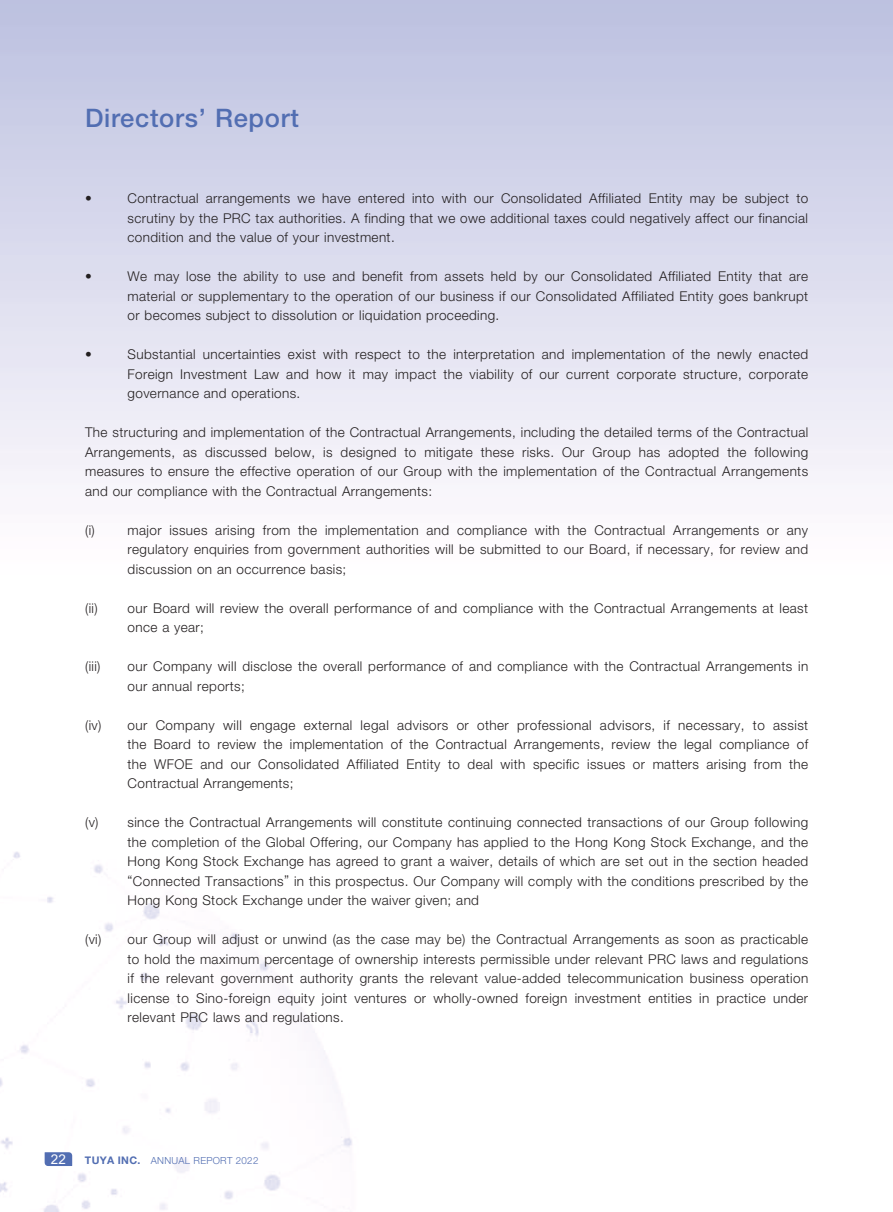
<style>
.page{position:relative;width:893px;height:1212px;background:#fff}
.page>*{position:absolute;margin:0;border:0;box-sizing:border-box;transform-origin:0 0}
.t1{font:500 25.5px "Helvetica Neue LT Std";letter-spacing:.03em;color:#526eb2}
.t2{font:300 13.5px/19.5px "Helvetica Neue LT Std";letter-spacing:.03em;color:#231f20;text-align:justify}
.t3{font:13.5px "Arial";color:#fff}
.t4{font:300 9.75px "Helvetica Neue LT Std";letter-spacing:.03em;color:#526eb2}
.s1{font-weight:700;font-size:10.5px}
</style>
<div class="page">
<svg style="left:45px;top:1152px;width:27px;height:14px"></svg>
<h1 class="t1" style="left:85px;top:103px;width:215px">Directors’ Report</h1>
<p class="t2" style="left:85px;top:189px;width:8px">•</p>
<p class="t2" style="left:128px;top:189px;width:682px">Contractual arrangements we have entered into with our Consolidated Affiliated Entity may be subject to scrutiny by the PRC tax authorities. A finding that we owe additional taxes could negatively affect our financial condition and the value of your investment.</p>
<p class="t2" style="left:85px;top:267px;width:8px">•</p>
<p class="t2" style="left:128px;top:267px;width:682px">We may lose the ability to use and benefit from assets held by our Consolidated Affiliated Entity that are material or supplementary to the operation of our business if our Consolidated Affiliated Entity goes bankrupt or becomes subject to dissolution or liquidation proceeding.</p>
<p class="t2" style="left:85px;top:345px;width:8px">•</p>
<p class="t2" style="left:128px;top:345px;width:682px">Substantial uncertainties exist with respect to the interpretation and implementation of the newly enacted Foreign Investment Law and how it may impact the viability of our current corporate structure, corporate governance and operations.</p>
<p class="t2" style="left:85px;top:423px;width:725px">The structuring and implementation of the Contractual Arrangements, including the detailed terms of the Contractual Arrangements, as discussed below, is designed to mitigate these risks. Our Group has adopted the following measures to ensure the effective operation of our Group with the implementation of the Contractual Arrangements and our compliance with the Contractual Arrangements:</p>
<p class="t2" style="left:85px;top:520px;width:11px">(i)</p>
<p class="t2" style="left:128px;top:520px;width:682px">major issues arising from the implementation and compliance with the Contractual Arrangements or any regulatory enquiries from government authorities will be submitted to our Board, if necessary, for review and discussion on an occurrence basis;</p>
<p class="t2" style="left:85px;top:598px;width:14px">(ii)</p>
<p class="t2" style="left:128px;top:598px;width:682px">our Board will review the overall performance of and compliance with the Contractual Arrangements at least once a year;</p>
<p class="t2" style="left:85px;top:656px;width:17px">(iii)</p>
<p class="t2" style="left:128px;top:656px;width:682px">our Company will disclose the overall performance of and compliance with the Contractual Arrangements in our annual reports;</p>
<p class="t2" style="left:85px;top:715px;width:18px">(iv)</p>
<p class="t2" style="left:128px;top:715px;width:682px">our Company will engage external legal advisors or other professional advisors, if necessary, to assist the Board to review the implementation of the Contractual Arrangements, review the legal compliance of the WFOE and our Consolidated Affiliated Entity to deal with specific issues or matters arising from the Contractual Arrangements;</p>
<p class="t2" style="left:128px;top:812px;width:682px;text-indent:-43px">(v) since the Contractual Arrangements will constitute continuing connected transactions of our Group following the completion of the Global Offering, our Company has applied to the Hong Kong Stock Exchange, and the Hong Kong Stock Exchange has agreed to grant a waiver, details of which are set out in the section headed “Connected Transactions” in this prospectus. Our Company will comply with the conditions prescribed by the Hong Kong Stock Exchange under the waiver given; and</p>
<p class="t2" style="left:85px;top:929px;width:18px">(vi)</p>
<p class="t2" style="left:128px;top:929px;width:682px">our Group will adjust or unwind (as the case may be) the Contractual Arrangements as soon as practicable to hold the maximum percentage of ownership interests permissible under relevant PRC laws and regulations if the relevant government authority grants the relevant value-added telecommunication business operation license to Sino-foreign equity joint ventures or wholly-owned foreign investment entities in practice under relevant PRC laws and regulations.</p>
<p class="t3" style="left:51px;top:1150px;width:17px">22</p>
<p class="t4" style="left:85px;top:1154px;width:175px"><span class="s1">TUYA INC.</span> ANNUAL REPORT 2022</p>
</div>
